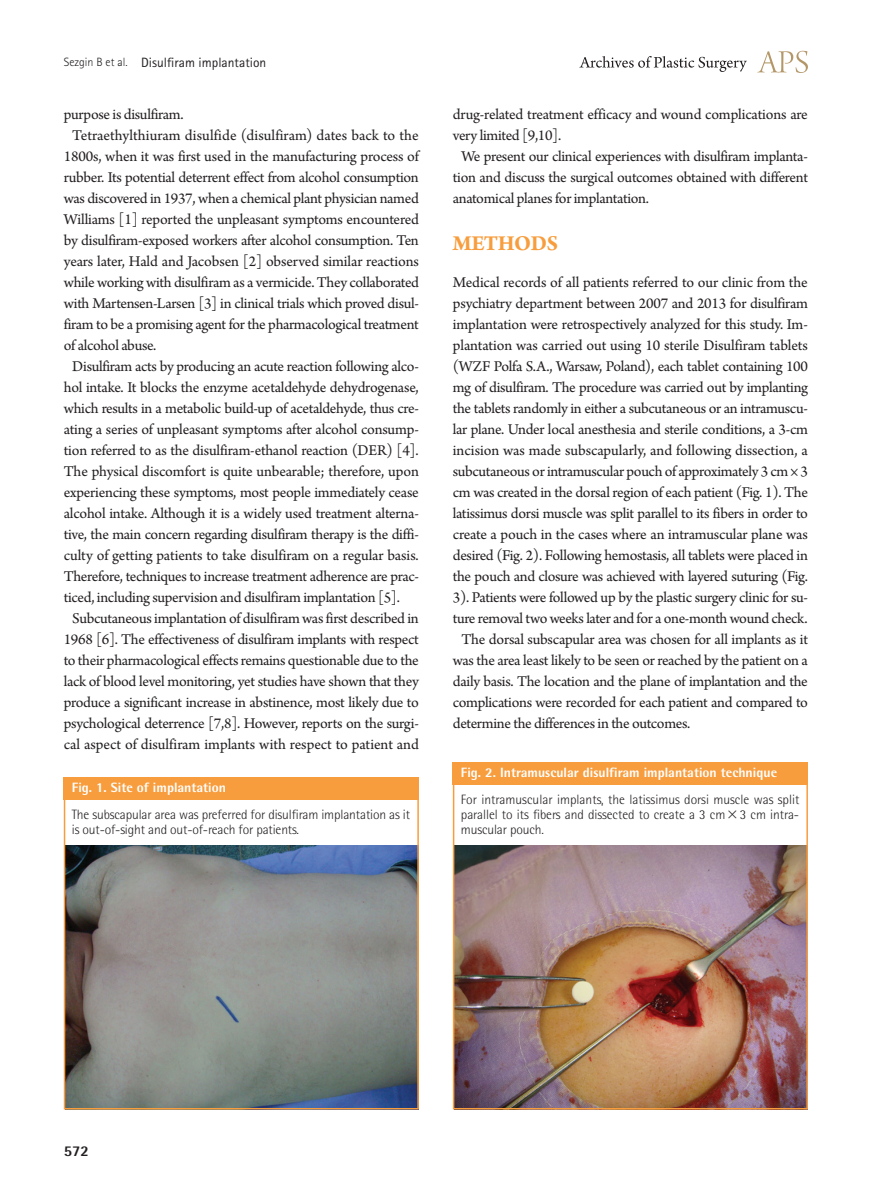
<style>
.page{position:relative;width:893px;height:1191px;background:#fff}
.page>*{position:absolute;margin:0;border:0;box-sizing:border-box;transform-origin:0 0}
.대제목{font:700 22.5px "Arno Pro";letter-spacing:-.02em;color:#f89d3d}
.본문{font:15.75px/21px "Arno Pro";letter-spacing:-.02em;color:#231f20;text-align:justify}
.t1{font:800 15px "Rotis Semi Sans Std";color:#231f20}
.그림설명{font:300 13.5px/15px "Rotis Semi Sans Std";letter-spacing:-.01em;color:#231f20}
.표그림제목{font:800 13.5px "Rotis Semi Sans Std";color:#fff}
.하시라_제목{font:13.5px "Rotis Sans Serif Std";color:#231f20}
.s1{font-weight:300;font-size:12px}
.s2{font-family:"Dotum";font-weight:400}
</style>
<div class="page">
<svg style="left:757px;top:51px;width:51px;height:22px"></svg>
<svg style="left:579px;top:56px;width:168px;height:16px"></svg>
<img style="left:67px;top:845px;width:349px;height:261px">
<div style="left:64px;top:777px;width:355px;height:22px;background:#f89d3d"></div>
<div style="left:64px;top:777px;width:355px;height:332px;border:2px solid #f89d3d"></div>
<img style="left:456px;top:845px;width:349px;height:261px">
<div style="left:453px;top:762px;width:355px;height:22px;background:#f89d3d"></div>
<div style="left:453px;top:762px;width:355px;height:347px;border:2px solid #f89d3d"></div>
<p class="하시라_제목" style="left:64px;top:54px;width:204px"><span class="s1">Sezgin B et al.</span> Disulfiram implantation</p>
<p class="본문" style="left:64px;top:105px;width:121px">purpose is disulfiram.</p>
<p class="본문" style="left:64px;top:126px;width:357px;text-indent:9px">Tetraethylthiuram disulfide (disulfiram) dates back to the 1800s, when it was first used in the manufacturing process of rubber. Its potential deterrent effect from alcohol consumption was discovered in 1937, when a chemical plant physician named Williams [1] reported the unpleasant symptoms encountered by disulfiram-exposed workers after alcohol consumption. Ten years later, Hald and Jacobsen [2] observed similar reactions while working with disulfiram as a vermicide. They collaborated with Martensen-Larsen [3] in clinical trials which proved disul&shy;firam to be a promising agent for the pharmacological treatment of alcohol abuse.</p>
<p class="본문" style="left:64px;top:357px;width:357px;text-indent:9px">Disulfiram acts by producing an acute reaction following alco&shy;hol intake. It blocks the enzyme acetaldehyde dehydrogenase, which results in a metabolic build-up of acetaldehyde, thus cre&shy;ating a series of unpleasant symptoms after alcohol consump&shy;tion referred to as the disulfiram-ethanol reaction (DER) [4].<br>The physical discomfort is quite unbearable; therefore, upon experiencing these symptoms, most people immediately cease alcohol intake. Although it is a widely used treatment alterna&shy;tive, the main concern regarding disulfiram therapy is the diffi&shy;culty of getting patients to take disulfiram on a regular basis.<br>Therefore, techniques to increase treatment adherence are prac&shy;ticed, including supervision and disulfiram implantation [5].</p>
<p class="본문" style="left:64px;top:609px;width:357px;text-align:center">Subcutaneous implantation of disulfiram was first described in 1968 [6]. The effectiveness of disulfiram implants with respect to their pharmacological effects remains questionable due to the lack of blood level monitoring, yet studies have shown that they produce a significant increase in abstinence, most likely due to psychological deterrence [7,8]. However, reports on the surgi&shy;cal aspect of disulfiram implants with respect to patient and</p>
<p class="표그림제목" style="left:72px;top:778px;width:156px">Fig. 1. Site of implantation</p>
<p class="그림설명" style="left:72px;top:807px;width:340px">The subscapular area was preferred for disulfiram implantation as it is out-of-sight and out-of-reach for patients.</p>
<p class="본문" style="left:453px;top:105px;width:357px">drug-related treatment efficacy and wound complications are very limited [9,10].</p>
<p class="본문" style="left:453px;top:147px;width:357px;text-indent:9px">We present our clinical experiences with disulfiram implanta&shy;tion and discuss the surgical outcomes obtained with different anatomical planes for implantation.</p>
<p class="대제목" style="left:453px;top:231px;width:107px">METHODS</p>
<p class="본문" style="left:453px;top:273px;width:357px">Medical records of all patients referred to our clinic from the psychiatry department between 2007 and 2013 for disulfiram implantation were retrospectively analyzed for this study. Im&shy;plantation was carried out using 10 sterile Disulfiram tablets (WZF Polfa S.A., Warsaw, Poland), each tablet containing 100 mg of disulfiram. The procedure was carried out by implanting the tablets randomly in either a subcutaneous or an intramuscu&shy;lar plane. Under local anesthesia and sterile conditions, a 3-cm incision was made subscapularly, and following dissection, a subcutaneous or intramuscular pouch of approximately 3 cm × 3 cm was created in the dorsal region of each patient (Fig. 1). The latissimus dorsi muscle was split parallel to its fibers in order to create a pouch in the cases where an intramuscular plane was desired (Fig. 2). Following hemostasis, all tablets were placed in the pouch and closure was achieved with layered suturing (Fig.<br>3). Patients were followed up by the plastic surgery clinic for su&shy;ture removal two weeks later and for a one-month wound check.</p>
<p class="본문" style="left:453px;top:630px;width:357px;text-indent:9px">The dorsal subscapular area was chosen for all implants as it was the area least likely to be seen or reached by the patient on a daily basis. The location and the plane of implantation and the complications were recorded for each patient and compared to determine the differences in the outcomes.</p>
<p class="표그림제목" style="left:461px;top:763px;width:318px">Fig. 2. Intramuscular disulfiram implantation technique</p>
<p class="그림설명" style="left:461px;top:792px;width:340px;text-align:justify">For intramuscular implants, the latissimus dorsi muscle was split parallel to its fibers and dissected to create a 3 cm<span class="s2">×</span>3 cm intra&shy;muscular pouch.</p>
<p class="t1" style="left:64px;top:1141px;width:27px">572</p>
</div>
